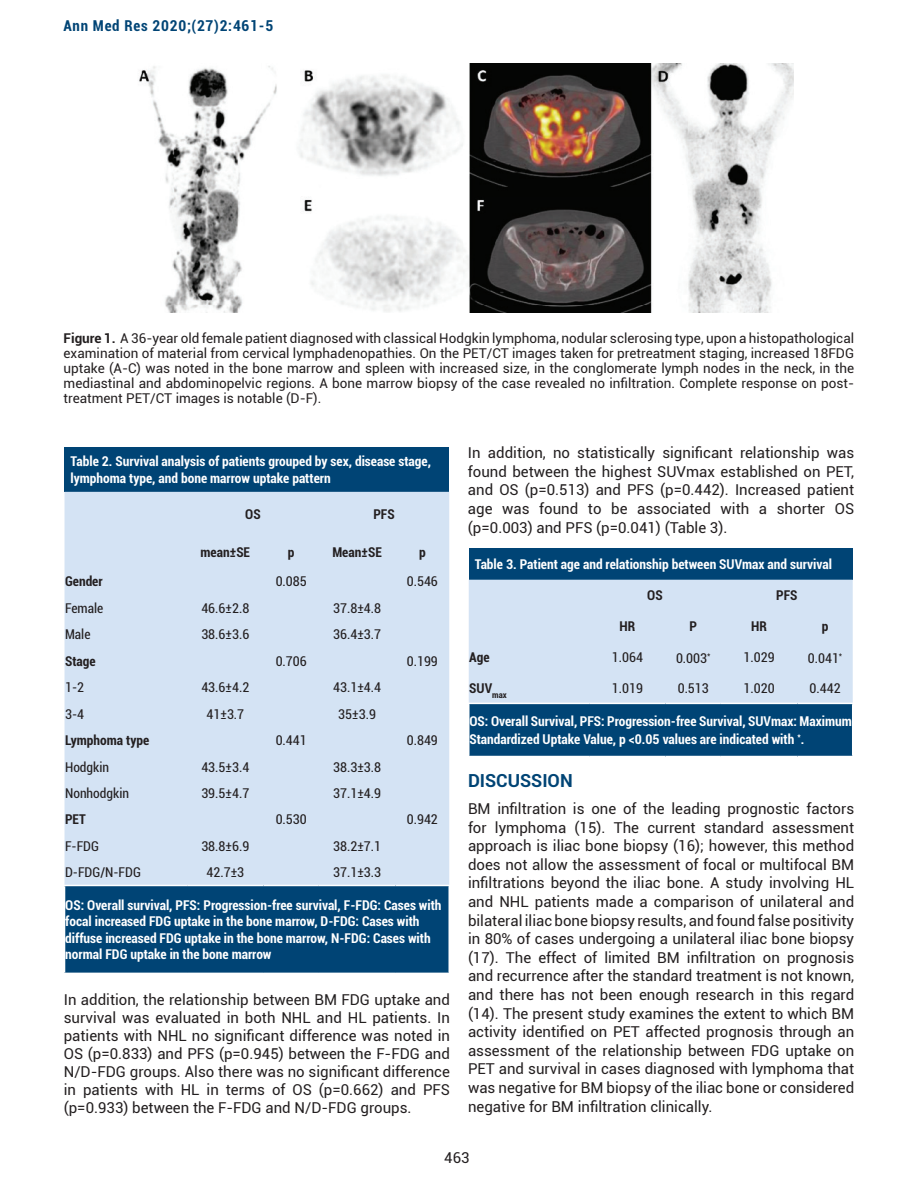
<style>
.page{position:relative;width:918px;height:1188px;background:#fff}
.page>*{position:absolute;margin:0;border:0;box-sizing:border-box;transform-origin:0 0}
.t1{font:700 18px "Roboto";color:#004475}
.t2{font:15px/18.6px "Roboto";color:#231f20;text-align:justify}
.t3{font:700 condensed 15px "Roboto";letter-spacing:.05em;color:#004475}
.t4{font:700 condensed 13.5px/16.2px "Roboto";color:#fff}
.t5{font:13.5px/15px "Roboto";color:#231f20;text-align:justify}
.t6{font:condensed 13.5px "Roboto";color:#231f20}
.t7{font:700 condensed 13.5px "Roboto";color:#231f20}
.s1{font-weight:700}
</style>
<div class="page">
<div style="left:65px;top:448px;width:384px;height:44px;background:#004475"></div>
<div style="left:65px;top:492px;width:384px;height:393px;background:#d4e3f4"></div>
<div style="left:65px;top:885px;width:384px;height:88px;background:#004475"></div>
<hr style="left:264px;top:885px;width:55px;height:1px;background:#fff">
<hr style="left:319px;top:885px;width:76px;height:1px;background:#fff">
<hr style="left:395px;top:885px;width:55px;height:1px;background:#fff">
<hr style="left:448px;top:886px;width:2px;height:87px;background:#fff">
<hr style="left:64px;top:885px;width:123px;height:1px;background:#fff">
<hr style="left:187px;top:885px;width:77px;height:1px;background:#fff">
<div style="left:469px;top:548px;width:384px;height:32px;background:#004475"></div>
<div style="left:469px;top:580px;width:384px;height:123px;background:#d4e3f4"></div>
<div style="left:469px;top:703px;width:384px;height:54px;background:#004475"></div>
<hr style="left:468px;top:704px;width:2px;height:52px;background:#fff">
<hr style="left:666px;top:703px;width:55px;height:1px;background:#fff">
<hr style="left:721px;top:703px;width:76px;height:1px;background:#fff">
<hr style="left:797px;top:703px;width:56px;height:1px;background:#fff">
<hr style="left:468px;top:756px;width:121px;height:1px;background:#fff">
<hr style="left:589px;top:756px;width:77px;height:1px;background:#fff">
<hr style="left:666px;top:756px;width:55px;height:1px;background:#fff">
<hr style="left:721px;top:756px;width:76px;height:1px;background:#fff">
<hr style="left:797px;top:756px;width:56px;height:1px;background:#fff">
<hr style="left:852px;top:704px;width:1px;height:52px;background:#fff">
<hr style="left:468px;top:703px;width:121px;height:1px;background:#fff">
<hr style="left:589px;top:703px;width:77px;height:1px;background:#fff">
<img style="left:139px;top:64px;width:654px;height:249px">
<p class="t3" style="left:64px;top:15px;width:211px">Ann Med Res 2020;(27)2:461-5</p>
<p class="t5" style="left:64px;top:330px;width:792px"><span class="s1">Figure 1.</span> A 36-year old female patient diagnosed with classical Hodgkin lymphoma, nodular sclerosing type, upon a histopathological examination of material from cervical lymphadenopathies. On the PET/CT images taken for pretreatment staging, increased 18FDG uptake (A-C) was noted in the bone marrow and spleen with increased size, in the conglomerate lymph nodes in the neck, in the mediastinal and abdominopelvic regions. A bone marrow biopsy of the case revealed no infiltration. Complete response on post&shy;treatment PET/CT images is notable (D-F).</p>
<p class="t4" style="left:71px;top:453px;width:362px">Table 2. Survival analysis of patients grouped by sex, disease stage, lymphoma type, and bone marrow uptake pattern</p>
<p class="t7" style="left:245px;top:505px;width:17px">OS</p>
<p class="t7" style="left:373px;top:505px;width:23px">PFS</p>
<p class="t7" style="left:201px;top:543px;width:51px">mean±SE</p>
<p class="t7" style="left:288px;top:543px;width:8px">p</p>
<p class="t7" style="left:332px;top:543px;width:51px">Mean±SE</p>
<p class="t7" style="left:419px;top:543px;width:8px">p</p>
<p class="t7" style="left:65px;top:572px;width:39px">Gender</p>
<p class="t6" style="left:276px;top:572px;width:33px">0.085</p>
<p class="t6" style="left:407px;top:572px;width:33px">0.546</p>
<p class="t6" style="left:65px;top:599px;width:40px">Female</p>
<p class="t6" style="left:201px;top:599px;width:50px">46.6±2.8</p>
<p class="t6" style="left:333px;top:599px;width:50px">37.8±4.8</p>
<p class="t6" style="left:65px;top:625px;width:27px">Male</p>
<p class="t6" style="left:201px;top:625px;width:50px">38.6±3.6</p>
<p class="t6" style="left:333px;top:625px;width:50px">36.4±3.7</p>
<p class="t7" style="left:65px;top:651px;width:32px">Stage</p>
<p class="t6" style="left:276px;top:652px;width:33px">0.706</p>
<p class="t6" style="left:407px;top:652px;width:33px">0.199</p>
<p class="t6" style="left:65px;top:678px;width:21px">1-2</p>
<p class="t6" style="left:201px;top:678px;width:50px">43.6±4.2</p>
<p class="t6" style="left:333px;top:678px;width:50px">43.1±4.4</p>
<p class="t6" style="left:65px;top:704px;width:21px">3-4</p>
<p class="t6" style="left:206px;top:704px;width:39px">41±3.7</p>
<p class="t6" style="left:338px;top:704px;width:39px">35±3.9</p>
<p class="t7" style="left:65px;top:731px;width:86px">Lymphoma type</p>
<p class="t6" style="left:276px;top:731px;width:33px">0.441</p>
<p class="t6" style="left:407px;top:731px;width:33px">0.849</p>
<p class="t6" style="left:65px;top:757px;width:46px">Hodgkin</p>
<p class="t6" style="left:201px;top:757px;width:50px">43.5±3.4</p>
<p class="t6" style="left:333px;top:757px;width:50px">38.3±3.8</p>
<p class="t6" style="left:65px;top:784px;width:65px">Nonhodgkin</p>
<p class="t6" style="left:201px;top:784px;width:50px">39.5±4.7</p>
<p class="t6" style="left:333px;top:784px;width:50px">37.1±4.9</p>
<p class="t7" style="left:65px;top:810px;width:22px">PET</p>
<p class="t6" style="left:276px;top:810px;width:33px">0.530</p>
<p class="t6" style="left:407px;top:810px;width:33px">0.942</p>
<p class="t6" style="left:65px;top:837px;width:35px">F-FDG</p>
<p class="t6" style="left:201px;top:837px;width:50px">38.8±6.9</p>
<p class="t6" style="left:333px;top:837px;width:50px">38.2±7.1</p>
<p class="t6" style="left:65px;top:863px;width:77px">D-FDG/N-FDG</p>
<p class="t6" style="left:206px;top:863px;width:39px">42.7±3</p>
<p class="t6" style="left:333px;top:863px;width:50px">37.1±3.3</p>
<p class="t4" style="left:65px;top:897px;width:378px">OS: Overall survival, PFS: Progression-free survival, F-FDG: Cases with focal increased FDG uptake in the bone marrow, D-FDG: Cases with diffuse increased FDG uptake in the bone marrow, N-FDG: Cases with normal FDG uptake in the bone marrow</p>
<p class="t2" style="left:64px;top:991px;width:388px;line-height:18px">In addition, the relationship between BM FDG uptake and survival was evaluated in both NHL and HL patients. In patients with NHL no significant difference was noted in OS (p=0.833) and PFS (p=0.945) between the F-FDG and N/D-FDG groups. Also there was no significant difference in patients with HL in terms of OS (p=0.662) and PFS (p=0.933) between the F-FDG and N/D-FDG groups.</p>
<p class="t2" style="left:468px;top:443px;width:388px">In addition, no statistically significant relationship was found between the highest SUVmax established on PET, and OS (p=0.513) and PFS (p=0.442). Increased patient age was found to be associated with a shorter OS (p=0.003) and PFS (p=0.041) (Table 3).</p>
<p class="t4" style="left:475px;top:555px;width:359px">Table 3. Patient age and relationship between SUVmax and survival</p>
<p class="t7" style="left:647px;top:586px;width:17px">OS</p>
<p class="t7" style="left:776px;top:586px;width:23px">PFS</p>
<p class="t7" style="left:620px;top:617px;width:17px">HR</p>
<p class="t7" style="left:690px;top:617px;width:9px">P</p>
<p class="t7" style="left:751px;top:617px;width:17px">HR</p>
<p class="t7" style="left:822px;top:617px;width:8px">p</p>
<p class="t7" style="left:469px;top:648px;width:22px">Age</p>
<p class="t6" style="left:612px;top:648px;width:33px">1.064</p>
<p class="t6" style="left:676px;top:648px;width:36px">0.003<sup>*</sup></p>
<p class="t6" style="left:744px;top:648px;width:33px">1.029</p>
<p class="t6" style="left:808px;top:648px;width:36px">0.041<sup>*</sup></p>
<p class="t7" style="left:469px;top:679px;width:39px">SUV<sub>max</sub></p>
<p class="t6" style="left:612px;top:679px;width:33px">1.019</p>
<p class="t6" style="left:678px;top:679px;width:33px">0.513</p>
<p class="t6" style="left:744px;top:679px;width:33px">1.020</p>
<p class="t6" style="left:810px;top:679px;width:33px">0.442</p>
<p class="t4" style="left:470px;top:712px;width:384px;line-height:18px">OS: Overall Survival, PFS: Progression-free Survival, SUVmax: Maximum<br>Standardized Uptake Value, p &lt;0.05 values are indicated with <sup>*</sup>.</p>
<p class="t1" style="left:468px;top:768px;width:106px">DISCUSSION</p>
<p class="t2" style="left:468px;top:799px;width:388px">BM infiltration is one of the leading prognostic factors for lymphoma (15). The current standard assessment approach is iliac bone biopsy (16); however, this method does not allow the assessment of focal or multifocal BM infiltrations beyond the iliac bone. A study involving HL and NHL patients made a comparison of unilateral and bilateral iliac bone biopsy results, and found false positivity in 80% of cases undergoing a unilateral iliac bone biopsy (17). The effect of limited BM infiltration on prognosis and recurrence after the standard treatment is not known, and there has not been enough research in this regard (14). The present study examines the extent to which BM activity identified on PET affected prognosis through an assessment of the relationship between FDG uptake on PET and survival in cases diagnosed with lymphoma that was negative for BM biopsy of the iliac bone or considered negative for BM infiltration clinically.</p>
<p class="t2" style="left:444px;top:1148px;width:27px">463</p>
</div>
